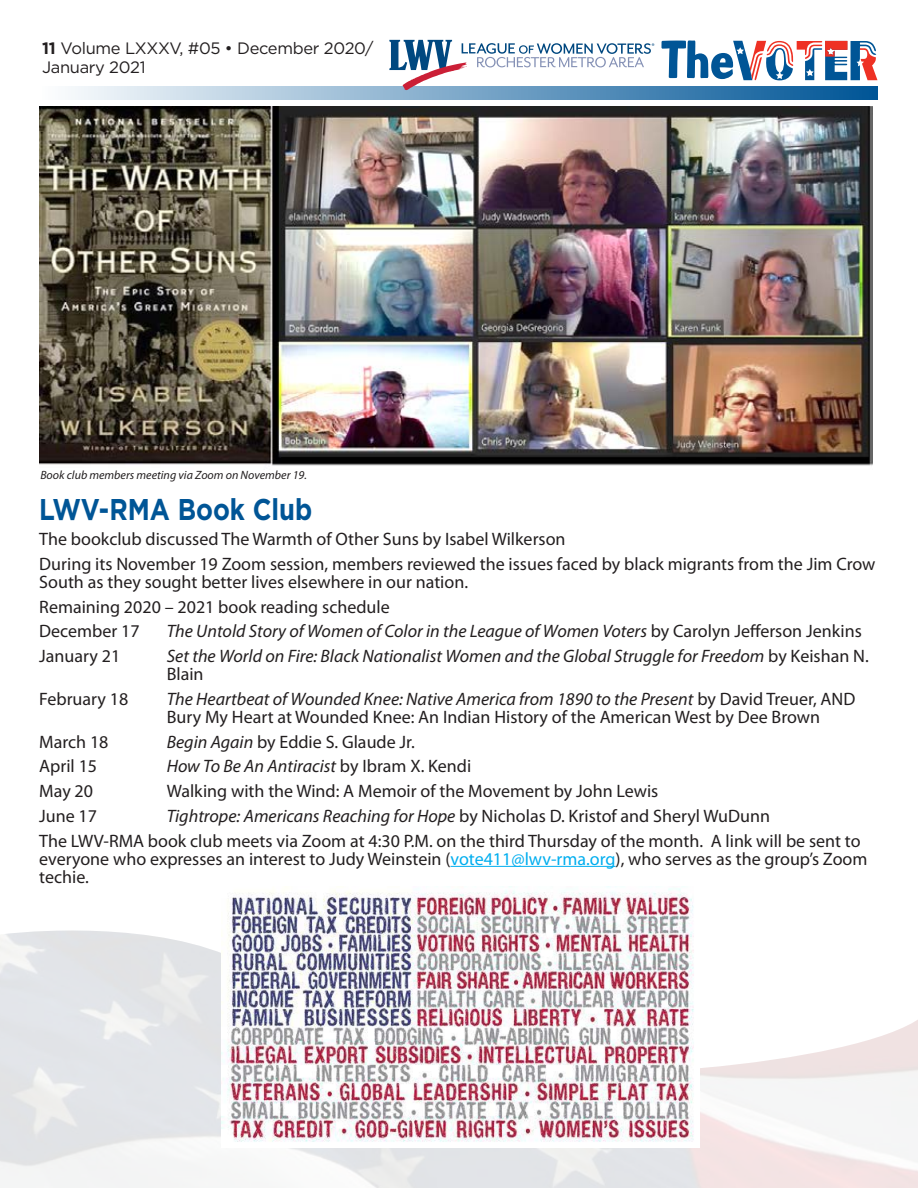
<style>
.page{position:relative;width:918px;height:1188px;background:#fff}
.page>*{position:absolute;margin:0;border:0;box-sizing:border-box;transform-origin:0 0}
.t1{font:700 30px "Gotham";color:#005596;scale:.85 1}
.t2{font:18px/24.8px "Myriad Pro";color:#231f20}
.t3{font:italic 18px/18px "Myriad Pro";color:#231f20}
.t4{font:16.5px/19.8px "Gotham";letter-spacing:-.02em;color:#231f20}
.t5{font:italic 12px "Myriad Pro";color:#231f20}
.s1{font-weight:700}
.s2{font-style:normal}
.s3{font-style:italic}
.s4{color:#00aeef}
</style>
<div class="page">
<svg style="left:71px;top:87px;width:807px;height:13px;background:#7aa6c8"></svg>
<svg style="left:662px;top:40px;width:216px;height:40px"></svg>
<svg style="left:389px;top:40px;width:265px;height:50px"></svg>
<hr style="left:451px;top:866px;width:165px;height:1px;background:#00aeef">
<img style="left:39px;top:107px;width:834px;height:359px">
<img style="left:222px;top:886px;width:472px;height:256px">
<p class="t4" style="left:42px;top:38px;width:333px"><span class="s1">11</span> Volume LXXXV, #05 • December 2020/<br>January 2021</p>
<p class="t5" style="left:40px;top:467px;width:268px">Book club members meeting via Zoom on November 19.</p>
<h1 class="t1" style="left:39px;top:490px;width:323px">LWV-RMA Book Club</h1>
<p class="t2" style="left:39px;top:526px;width:838px">The bookclub discussed The Warmth of Other Suns by Isabel Wilkerson<br>During its November 19 Zoom session, members reviewed the issues faced by black migrants from the Jim Crow</p>
<p class="t2" style="left:39px;top:569px;width:430px">South as they sought better lives elsewhere in our nation.<br>Remaining 2020 – 2021 book reading schedule<br>December 17</p>
<p class="t3" style="left:167px;top:622px;width:697px">The Untold Story of Women of Color in the League of Women Voters <span class="s2">by Carolyn Jefferson Jenkins</span></p>
<p class="t2" style="left:39px;top:643px;width:83px">January 21</p>
<p class="t3" style="left:167px;top:647px;width:704px">Set the World on Fire: Black Nationalist Women and the Global Struggle for Freedom <span class="s2">by Keishan N.<br>Blain</span></p>
<p class="t2" style="left:39px;top:686px;width:91px">February 18</p>
<p class="t2" style="left:167px;top:690px;width:690px;line-height:18px"><span class="s3">The Heartbeat of Wounded Knee: Native America from 1890 to the Present</span> by David Treuer, AND<br>Bury My Heart at Wounded Knee: An Indian History of the American West by Dee Brown</p>
<p class="t2" style="left:39px;top:729px;width:71px">March 18</p>
<p class="t2" style="left:167px;top:729px;width:250px"><span class="s3">Begin Again</span> by Eddie S. Glaude Jr.</p>
<p class="t2" style="left:39px;top:754px;width:59px">April 15</p>
<p class="t3" style="left:167px;top:757px;width:306px">How To Be An Antiracist <span class="s2">by Ibram X. Kendi</span></p>
<p class="t2" style="left:39px;top:778px;width:55px">May 20</p>
<p class="t2" style="left:167px;top:778px;width:493px">Walking with the Wind: A Memoir of the Movement by John Lewis</p>
<p class="t2" style="left:39px;top:803px;width:59px">June 17</p>
<p class="t2" style="left:39px;top:803px;width:823px;text-indent:127px"><span class="s3">Tightrope: Americans Reaching for Hope</span> by Nicholas D. Kristof and Sheryl WuDunn<br>The LWV-RMA book club meets via Zoom at 4:30 P.M. on the third Thursday of the month. A link will be sent to</p>
<p class="t2" style="left:39px;top:849px;width:830px;line-height:18px">everyone who expresses an interest to Judy Weinstein (<span class="s4">vote411@lwv-rma.org</span>), who serves as the group’s Zoom techie.</p>
</div>
